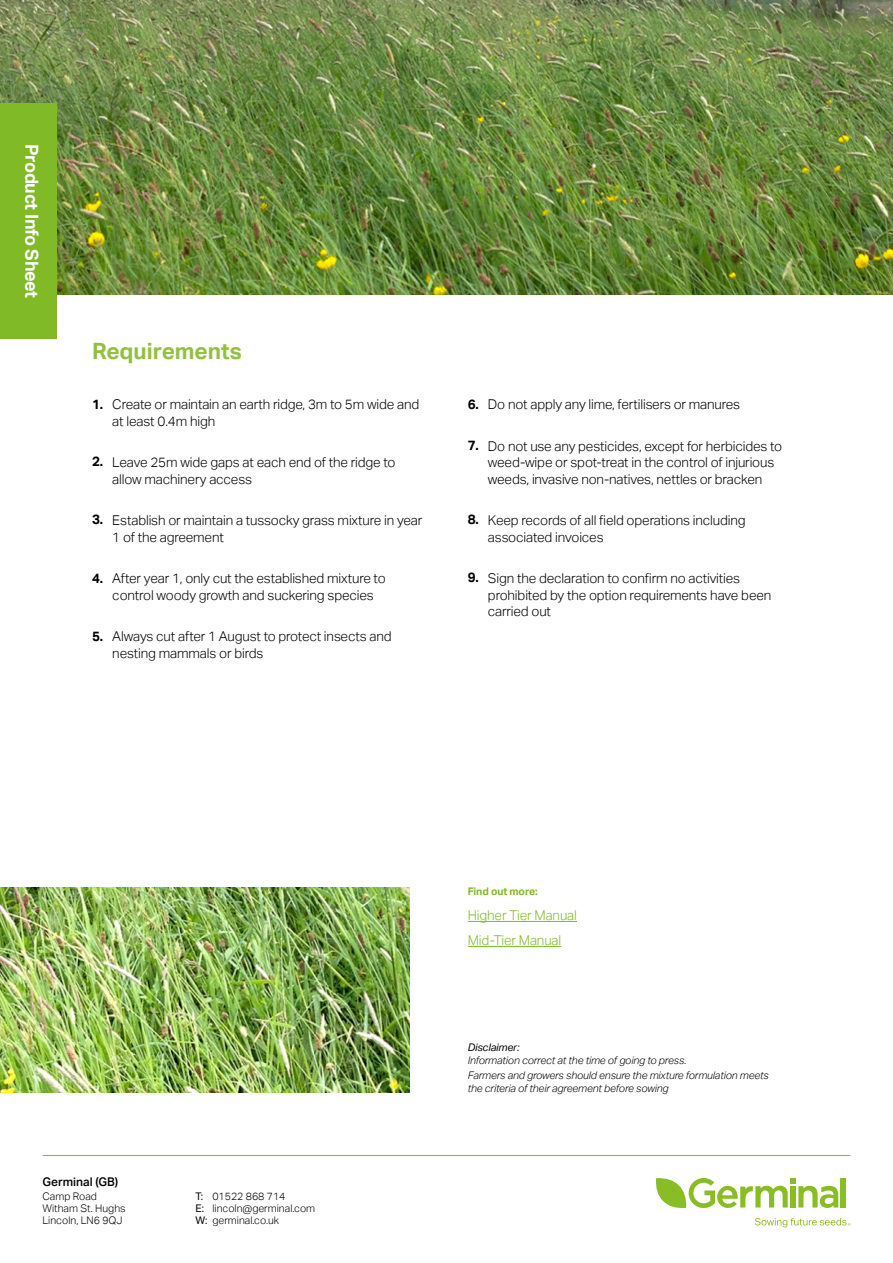
<style>
.page{position:relative;width:893px;height:1263px;background:#fff}
.page>*{position:absolute;margin:0;border:0;box-sizing:border-box;transform-origin:0 0}
.t1{font:700 22.5px "Aktiv Grotesk";color:#91c13e}
.t2{font:700 18px "Aktiv Grotesk";letter-spacing:-.02em;color:#fff}
.t3{font:300 13.5px/16.5px "Aktiv Grotesk";letter-spacing:-.01em;color:#000}
.t4{font:300 13.5px/25px "Aktiv Grotesk";letter-spacing:-.01em;color:#80ba27}
.t5{font:700 13.5px "Aktiv Grotesk";color:#000}
.t6{font:500 12px "Aktiv Grotesk";color:#000}
.t7{font:italic 300 10.5px/14.5px "Aktiv Grotesk";letter-spacing:-.01em;color:#000}
.t8{font:300 10.5px/12px "Aktiv Grotesk";color:#000}
.t9{font:700 10.5px "Aktiv Grotesk";letter-spacing:-.01em;color:#80ba27}
.t10{font:italic 10.5px "Aktiv Grotesk";letter-spacing:-.01em;color:#000}
.s1{font-weight:400}
</style>
<div class="page">
<img style="left:0;top:0;width:893px;height:295px">
<hr style="left:468px;top:921px;width:109px;height:1px;background:#80ba27">
<hr style="left:468px;top:946px;width:93px;height:1px;background:#80ba27">
<img style="left:0;top:887px;width:409px;height:205px">
<div style="left:0;top:103px;width:57px;height:236px;background:#80ba27"></div>
<hr style="left:43px;top:1155px;width:807px;height:1px;background:#80ba27">
<div style="left:841px;top:1178px;width:5px;height:29px;background:#89bd24"></div>
<svg style="left:655px;top:1178px;width:183px;height:31px"></svg>
<svg style="left:755px;top:1218px;width:95px;height:9px"></svg>
<h2 class="t2" style="left:42px;top:144px;width:155px;rotate:90deg">Product Info Sheet</h2>
<h1 class="t1" style="left:92px;top:338px;width:151px">Requirements</h1>
<p class="t5" style="left:92px;top:396px;width:13px">1.</p>
<p class="t3" style="left:112px;top:396px;width:308px">Create or maintain an earth ridge, 3m to 5m wide and at least 0.4m high</p>
<p class="t3" style="left:112px;top:454px;width:285px">Leave 25m wide gaps at each end of the ridge to allow machinery access</p>
<p class="t3" style="left:112px;top:512px;width:312px">Establish or maintain a tussocky grass mixture in year<br>1 of the agreement</p>
<p class="t3" style="left:112px;top:570px;width:275px">After year 1, only cut the established mixture to control woody growth and suckering species</p>
<p class="t3" style="left:112px;top:628px;width:281px">Always cut after 1 August to protect insects and nesting mammals or birds</p>
<p class="t5" style="left:92px;top:454px;width:13px">2.</p>
<p class="t5" style="left:92px;top:511px;width:13px">3.</p>
<p class="t5" style="left:92px;top:570px;width:13px">4.</p>
<p class="t5" style="left:92px;top:629px;width:13px">5.</p>
<p class="t5" style="left:468px;top:396px;width:13px">6.</p>
<p class="t5" style="left:468px;top:438px;width:13px">7.</p>
<p class="t5" style="left:468px;top:512px;width:13px">8.</p>
<p class="t5" style="left:468px;top:569px;width:13px">9.</p>
<p class="t3" style="left:488px;top:396px;width:254px">Do not apply any lime, fertilisers or manures</p>
<p class="t3" style="left:488px;top:438px;width:296px">Do not use any pesticides, except for herbicides to weed-wipe or spot-treat in the control of injurious weeds, invasive non-natives, nettles or bracken</p>
<p class="t3" style="left:488px;top:512px;width:259px">Keep records of all field operations including associated invoices</p>
<p class="t3" style="left:488px;top:570px;width:285px">Sign the declaration to confirm no activities prohibited by the option requirements have been carried out</p>
<p class="t6" style="left:43px;top:1175px;width:77px">Germinal (GB)</p>
<p class="t8" style="left:43px;top:1191px;width:85px">Camp Road<br>Witham St. Hughs<br>Lincoln, LN6 9QJ</p>
<p class="t8" style="left:195px;top:1191px;width:121px"><span class="s1">T:</span> 01522 868 714<br><span class="s1">E:</span> lincoln@germinal.com<br><span class="s1">W:</span> germinal.co.uk</p>
<p class="t9" style="left:468px;top:885px;width:71px">Find out more:</p>
<p class="t4" style="left:468px;top:903px;width:111px">Higher Tier Manual<br>Mid-Tier Manual</p>
<p class="t10" style="left:468px;top:1041px;width:53px">Disclaimer:</p>
<p class="t7" style="left:468px;top:1053px;width:303px">Information correct at the time of going to press.<br>Farmers and growers should ensure the mixture formulation meets</p>
<p class="t7" style="left:468px;top:1081px;width:202px">the criteria of their agreement before sowing</p>
</div>
